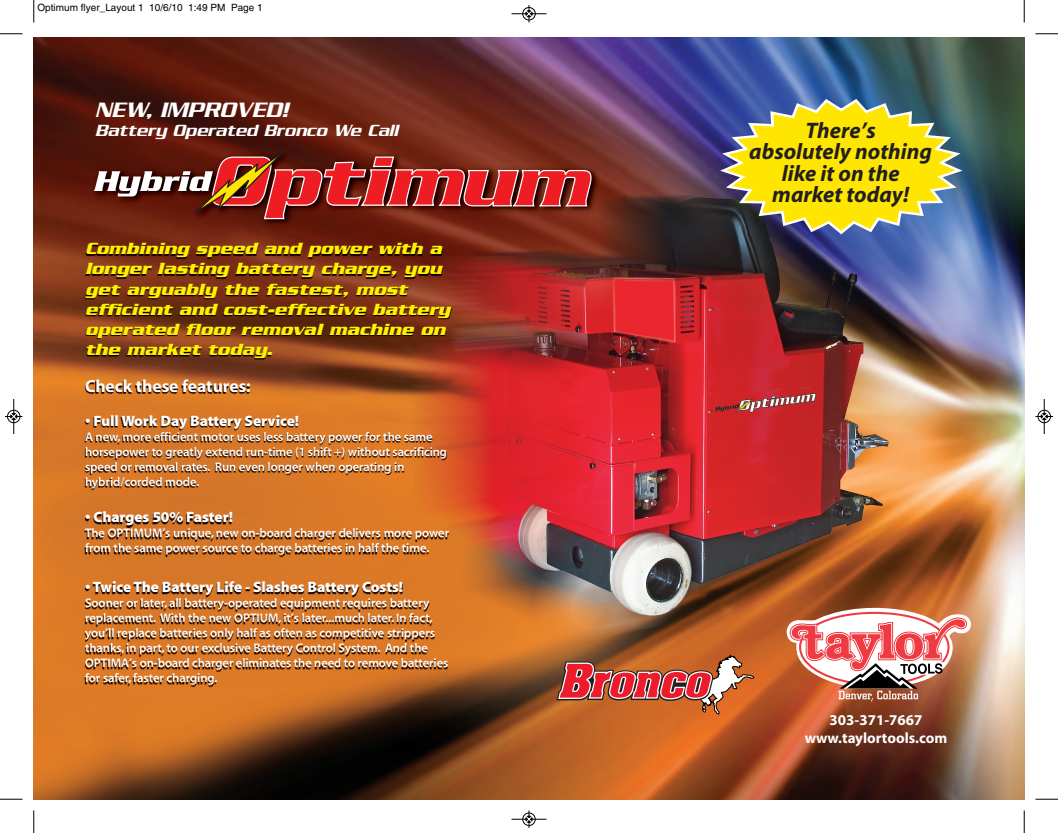
<style>
.page{position:relative;width:1058px;height:833px;background:#fff}
.page>*{position:absolute;margin:0;border:0;box-sizing:border-box;transform-origin:0 0}
.t1{font:22.5px/21.2px "Myriad MM It 700 wt 600 wd";color:#231f20;text-align:center}
.t2{font:italic 22.5px "Serpentine ICG";color:#fff}
.t3{font:italic 700 17.5px/20px "Serpentine";letter-spacing:.005em;color:#fff101}
.t4{font:italic 17.5px "Serpentine ICG";color:#fff}
.t5{font:17.5px "Myriad MM 700 wt 600 wd";color:#fff}
.t6{font:15px "Myriad MM 830 wt 300 wd";color:#fff}
.t7{font:15px/18.8px "Myriad MM 700 wt 600 wd";color:#fff;text-align:center}
.t8{font:12.5px/15px "Myriad MM 565 wt 600 wd";color:#fff}
.t9{font:10px "Helvetica";color:#000}
</style>
<div class="page">
<img style="left:34px;top:38px;width:990px;height:761px">
<img style="left:80px;top:136px;width:547px;height:103px">
<svg style="left:94px;top:143px;width:499px;height:77px;background:#8e3228"></svg>
<img style="left:70px;top:237px;width:397px;height:471px">
<img style="left:80px;top:237px;width:387px;height:2px">
<svg style="left:786px;top:607px;width:185px;height:94px"></svg>
<svg style="left:556px;top:655px;width:198px;height:59px;background:#c46347"></svg>
<svg style="left:716px;top:97px;width:249px;height:139px;background:#b8b341"></svg>
<svg style="left:33px;top:0;width:2px;height:22px"></svg>
<svg style="left:0;top:33px;width:22px;height:2px"></svg>
<svg style="left:1023px;top:0;width:2px;height:22px"></svg>
<svg style="left:1035px;top:33px;width:23px;height:2px"></svg>
<svg style="left:33px;top:810px;width:2px;height:22px"></svg>
<svg style="left:0;top:798px;width:22px;height:2px"></svg>
<svg style="left:1023px;top:810px;width:2px;height:22px"></svg>
<svg style="left:1035px;top:798px;width:23px;height:2px"></svg>
<hr style="left:511px;top:14px;width:35px;height:1px;background:#000">
<div style="left:522px;top:7px;width:13px;height:13px;border:1px solid #000;border-radius:50%"></div>
<svg style="left:526px;top:5px;width:6px;height:17px"></svg>
<hr style="left:511px;top:819px;width:35px;height:1px;background:#000">
<div style="left:522px;top:812px;width:13px;height:13px;border:1px solid #000;border-radius:50%"></div>
<svg style="left:526px;top:810px;width:6px;height:18px"></svg>
<hr style="left:14px;top:399px;width:1px;height:35px;background:#000">
<div style="left:7px;top:410px;width:13px;height:13px;border:1px solid #000;border-radius:50%"></div>
<svg style="left:5px;top:413px;width:17px;height:6px"></svg>
<hr style="left:1044px;top:399px;width:1px;height:35px;background:#000">
<div style="left:1037px;top:410px;width:13px;height:13px;border:1px solid #000;border-radius:50%"></div>
<svg style="left:1035px;top:413px;width:17px;height:6px"></svg>
<p class="t9" style="left:38px;top:4px;width:227px">Optimum flyer_Layout 1 10/6/10 1:49 PM Page 1</p>
<h1 class="t2" style="left:95px;top:96px;width:195px">NEW, IMPROVED!</h1>
<h2 class="t4" style="left:95px;top:120px;width:304px">Battery Operated Bronco We Call</h2>
<h2 class="t3" style="left:85px;top:240px;width:367px">Combining speed and power with a longer lasting battery charge, you get arguably the fastest, most efficient and cost-effective battery operated floor removal machine on the market today.</h2>
<h2 class="t5" style="left:85px;top:379px;width:167px">Check these features:</h2>
<p class="t6" style="left:85px;top:415px;width:216px">• Full Work Day Battery Service!</p>
<p class="t8" style="left:85px;top:430px;width:363px">A new, more efficient motor uses less battery power for the same horsepower to greatly extend run-time (1 shift +) without sacrificing speed or removal rates. Run even longer when operating in hybrid/corded mode.</p>
<p class="t6" style="left:85px;top:511px;width:149px">• Charges 50% Faster!</p>
<p class="t8" style="left:85px;top:526px;width:365px">The OPTIMUM’s unique, new on-board charger delivers more power from the same power source to charge batteries in half the time.</p>
<p class="t6" style="left:85px;top:581px;width:319px">• Twice The Battery Life - Slashes Battery Costs!</p>
<p class="t8" style="left:85px;top:596px;width:365px">Sooner or later, all battery-operated equipment requires battery replacement. With the new OPTIUM, it’s later...much later. In fact, you’ll replace batteries only half as often as competitive strippers thanks, in part,to our exclusive Battery Control System. And the OPTIMA’s on-board charger eliminates the need to remove batteries for safer,faster charging.</p>
<h1 class="t1" style="left:749px;top:122px;width:184px">There’s<br>absolutely nothing like it on the market today!</h1>
<p class="t7" style="left:804px;top:711px;width:144px">303-371-7667 www.taylortools.com</p>
</div>
